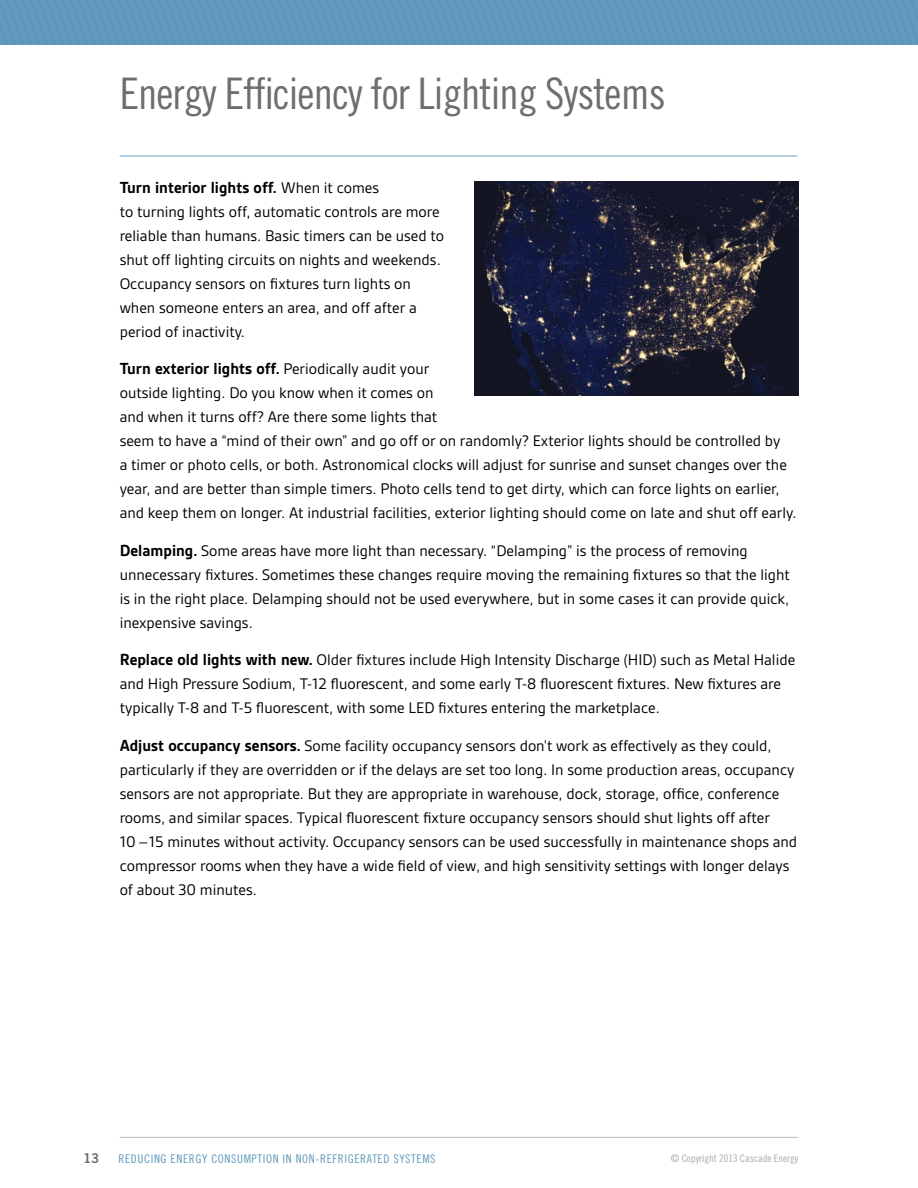
<style>
.page{position:relative;width:918px;height:1188px;background:#fff}
.page>*{position:absolute;margin:0;border:0;box-sizing:border-box;transform-origin:0 0}
.t1{font:43.5px "Trade Gothic LT Std Cn 18";letter-spacing:-.02em;color:#6d6e71}
.t2{font:700 17.25px "Gesta";color:#000}
.t3{font:16.5px/24px "Gesta";color:#000}
.t4{font:13.5px "Trade Gothic LT Std Bd 2";color:#6d6e71}
.t5{font:12px "Trade Gothic LT Std Cn 18";letter-spacing:.05em;color:#629abd}
.t6{font:10.5px "Trade Gothic LT Std Cn 18";color:#a7a9ac}
.s1{font-weight:400;font-size:16.5px}
.s2{font-weight:700;font-size:17.25px}
</style>
<div class="page">
<hr style="left:120px;top:156px;width:677px;height:1px;background:#629abd">
<svg style="left:0;top:0;width:918px;height:45px;background:#6098ba"></svg>
<hr style="left:120px;top:1137px;width:678px;height:1px;background:#bcbec0">
<img style="left:474px;top:182px;width:325px;height:214px">
<h1 class="t1" style="left:120px;top:68px;width:548px">ENERGY EFFICIENCY FOR LIGHTING SYSTEMS</h1>
<p class="t2" style="left:120px;top:177px;width:261px">Turn interior lights off. <span class="s1">When it comes</span></p>
<p class="t3" style="left:120px;top:199px;width:326px">to turning lights off, automatic controls are more reliable than humans. Basic timers can be used to shut off lighting circuits on nights and weekends.<br>Occupancy sensors on fixtures turn lights on when someone enters an area, and off after a period of inactivity.</p>
<p class="t2" style="left:120px;top:359px;width:311px">Turn exterior lights off. <span class="s1">Periodically audit your</span></p>
<p class="t3" style="left:120px;top:381px;width:678px">outside lighting. Do you know when it comes on<br>and when it turns off? Are there some lights that<br>seem to have a “mind of their own” and go off or on randomly? Exterior lights should be controlled by<br>a timer or photo cells, or both. Astronomical clocks will adjust for sunrise and sunset changes over the year, and are better than simple timers. Photo cells tend to get dirty, which can force lights on earlier, and keep them on longer. At industrial facilities, exterior lighting should come on late and shut off early.</p>
<p class="t3" style="left:120px;top:538px;width:672px"><span class="s2">Delamping.</span> Some areas have more light than necessary. “Delamping” is the process of removing unnecessary fixtures. Sometimes these changes require moving the remaining fixtures so that the light is in the right place. Delamping should not be used everywhere, but in some cases it can provide quick, inexpensive savings.</p>
<p class="t3" style="left:120px;top:648px;width:677px"><span class="s2">Replace old lights with new.</span> Older fixtures include High Intensity Discharge (HID) such as Metal Halide and High Pressure Sodium, T-12 fluorescent, and some early T-8 fluorescent fixtures. New fixtures are typically T-8 and T-5 fluorescent, with some LED fixtures entering the marketplace.</p>
<p class="t3" style="left:120px;top:733px;width:679px"><span class="s2">Adjust occupancy sensors.</span> Some facility occupancy sensors don’t work as effectively as they could, particularly if they are overridden or if the delays are set too long. In some production areas, occupancy sensors are not appropriate. But they are appropriate in warehouse, dock, storage, office, conference rooms, and similar spaces. Typical fluorescent fixture occupancy sensors should shut lights off after<br>10 –15 minutes without activity. Occupancy sensors can be used successfully in maintenance shops and compressor rooms when they have a wide field of view, and high sensitivity settings with longer delays of about 30 minutes.</p>
<p class="t4" style="left:83px;top:1150px;width:18px">13</p>
<p class="t5" style="left:118px;top:1151px;width:319px">REDUCING ENERGY CONSUMPTION IN NON-REFRIGERATED SYSTEMS</p>
<p class="t6" style="left:671px;top:1152px;width:129px">© COPYRIGHT 2013 CASCADE ENERGY</p>
</div>
